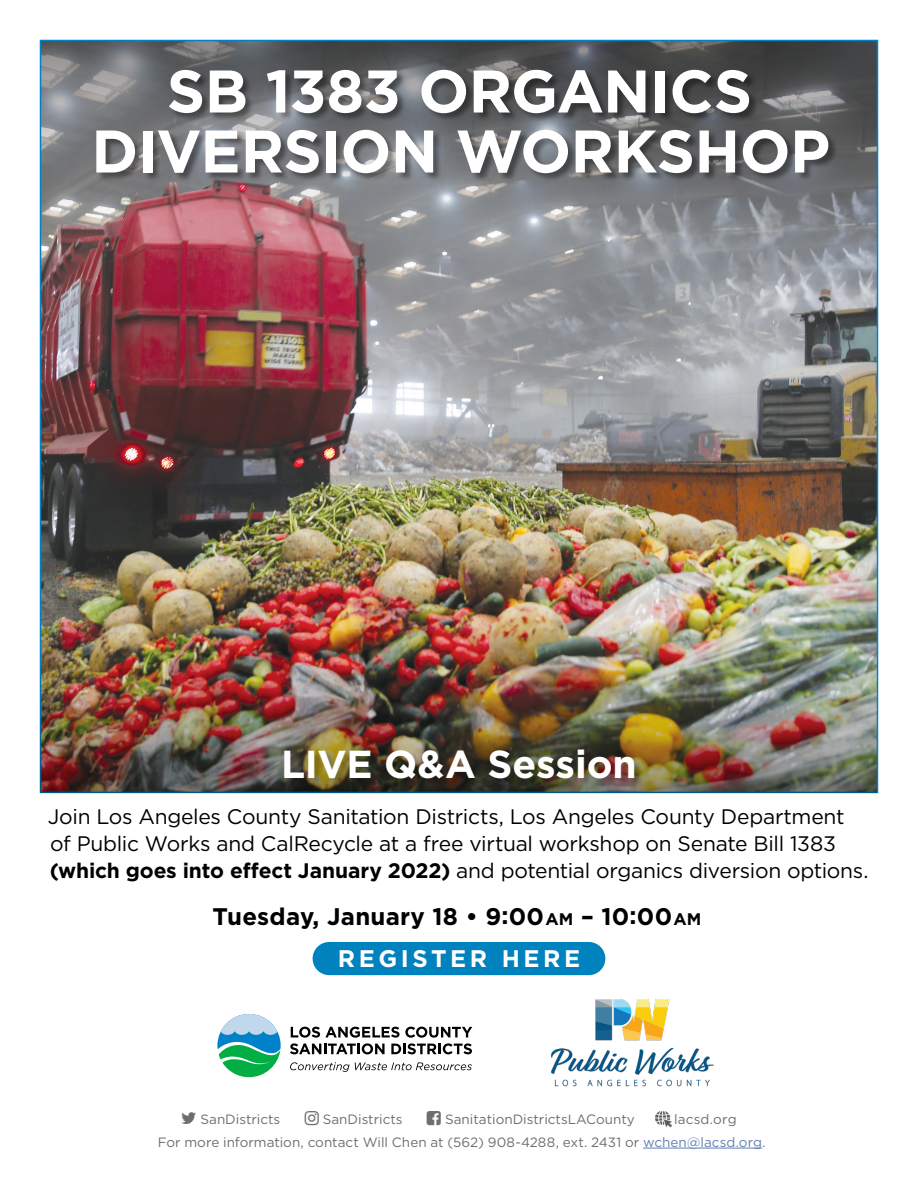
<style>
.page{position:relative;width:918px;height:1188px;background:#fff}
.page>*{position:absolute;margin:0;border:0;box-sizing:border-box;transform-origin:0 0}
.t1{font:700 60px/60px "Gotham";letter-spacing:-.01em;color:#fff;text-align:center}
.t2{font:700 39px "Gotham";letter-spacing:-.005em;color:#fff}
.t3{font:700 24px/42px "Gotham";letter-spacing:.01em;color:#000;text-align:center}
.t4{font:21px/27px "Gotham";letter-spacing:-.015em;color:#000}
.t5{font:13.5px/22.5px "Gotham";color:#6d6e71}
.s1{font-weight:700}
.s2{font-size:16.8px}
.s3{color:#fff}
.s4{color:#627fb5}
</style>
<div class="page">
<img style="left:43px;top:43px;width:832px;height:617px">
<img style="left:40px;top:660px;width:838px;height:133px">
<svg style="left:217px;top:1014px;width:64px;height:63px"></svg>
<svg style="left:290px;top:1027px;width:182px;height:27px"></svg>
<svg style="left:290px;top:1062px;width:182px;height:10px"></svg>
<img style="left:551px;top:999px;width:163px;height:88px">
<div style="left:97px;top:70px;width:740px;height:112px;background:#000;opacity:.4"></div>
<div style="left:285px;top:749px;width:358px;height:38px;background:#000;opacity:.24"></div>
<div style="left:313px;top:942px;width:292px;height:33px;background:#0082be;border-radius:17px"></div>
<img style="left:655px;top:1111px;width:17px;height:16px">
<hr style="left:643px;top:1148px;width:119px;height:1px;background:#627fb5">
<h1 class="t1" style="left:91px;top:61px;width:740px">SB 1383 ORGANICS<br>DIVERSION WORKSHOP</h1>
<h2 class="t2" style="left:281px;top:738px;width:357px">LIVE Q&amp;A Session</h2>
<p class="t4" style="left:48px;top:803px;width:822px">Join Los Angeles County Sanitation Districts, Los Angeles County Department of Public Works and CalRecycle at a free virtual workshop on Senate Bill 1383 <span class="s1">(which goes into effect January 2022)</span> and potential organics diversion options.</p>
<p class="t3" style="left:213px;top:896px;width:490px">Tuesday, January 18 • 9:00<span class="s2">AM</span> – 10:00<span class="s2">AM<br></span><span class="s3">REGISTER HERE</span></p>
<p class="t5" style="left:158px;top:1108px;width:609px;text-indent:516px">lacsd.org<br>For more information, contact Will Chen at (562) 908-4288, ext. 2431 or <span class="s4">wchen@lacsd.org</span>.</p>
<p class="t5" style="left:201px;top:1108px;width:81px">SanDistricts</p>
<p class="t5" style="left:323px;top:1108px;width:81px">SanDistricts</p>
<p class="t5" style="left:445px;top:1108px;width:191px">SanitationDistrictsLACounty</p>
</div>
